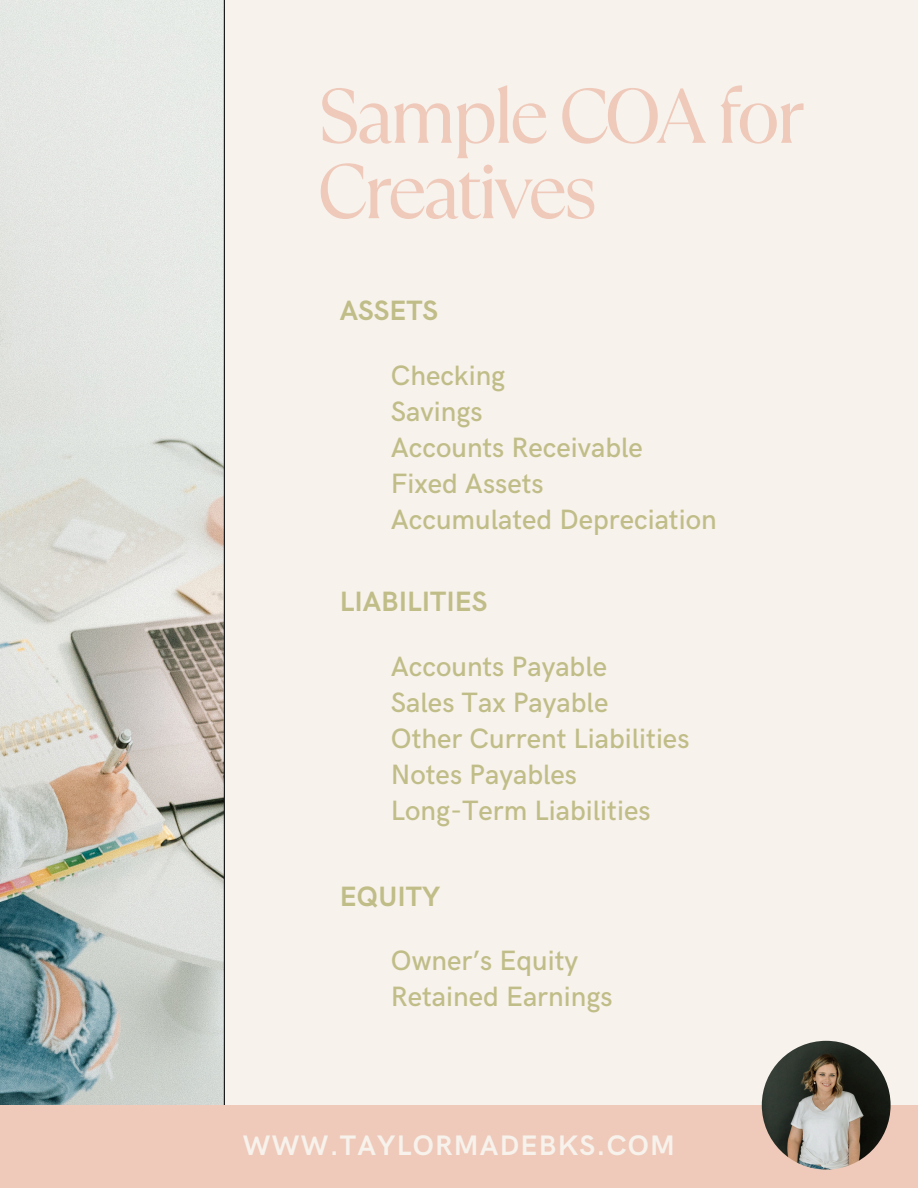
<style>
.page{position:relative;width:918px;height:1188px;background:#f7f2ec}
.page>*{position:absolute;margin:0;border:0;box-sizing:border-box;transform-origin:0 0}
.t1{font:77.1px/75.3px "TT Ramillas";letter-spacing:-.065em;color:#efc9b9}
.t2{font:700 28.35px "HK Grotesk";letter-spacing:.045em;color:#f7f2ec}
.t3{font:500 28.05px "HK Grotesk";color:#c0bd88}
.t4{font:700 28.05px "HK Grotesk";color:#c0bd88}
</style>
<div class="page">
<svg style="left:0;top:0;width:225px;height:1105px;background:#d0d2cd"></svg>
<div style="left:0;top:1105px;width:918px;height:83px;background:#efc9b9"></div>
<img style="left:762px;top:1041px;width:129px;height:129px;border-radius:50%">
<p class="t1" style="left:317px;top:79px;width:489px">Sample COA for<br>Creatives</p>
<h1 class="t4" style="left:340px;top:295px;width:100px">ASSETS</h1>
<h2 class="t3" style="left:391px;top:359px;width:116px">Checking</h2>
<p class="t3" style="left:391px;top:395px;width:93px">Savings</p>
<p class="t3" style="left:391px;top:431px;width:254px">Accounts Receivable</p>
<p class="t3" style="left:391px;top:467px;width:154px">Fixed Assets</p>
<p class="t3" style="left:391px;top:503px;width:327px">Accumulated Depreciation</p>
<p class="t4" style="left:340px;top:586px;width:149px">LIABILITIES</p>
<h2 class="t3" style="left:391px;top:650px;width:218px">Accounts Payable</h2>
<p class="t3" style="left:391px;top:686px;width:219px">Sales Tax Payable</p>
<p class="t3" style="left:391px;top:722px;width:300px">Other Current Liabilities</p>
<p class="t3" style="left:391px;top:758px;width:188px">Notes Payables</p>
<p class="t3" style="left:391px;top:794px;width:261px">Long-Term Liabilities</p>
<p class="t4" style="left:340px;top:881px;width:102px">EQUITY</p>
<h2 class="t3" style="left:391px;top:945px;width:189px">Owner’s Equity</h2>
<p class="t3" style="left:391px;top:981px;width:223px">Retained Earnings</p>
<p class="t2" style="left:243px;top:1130px;width:433px">WWW.TAYLORMADEBKS.COM</p>
</div>
